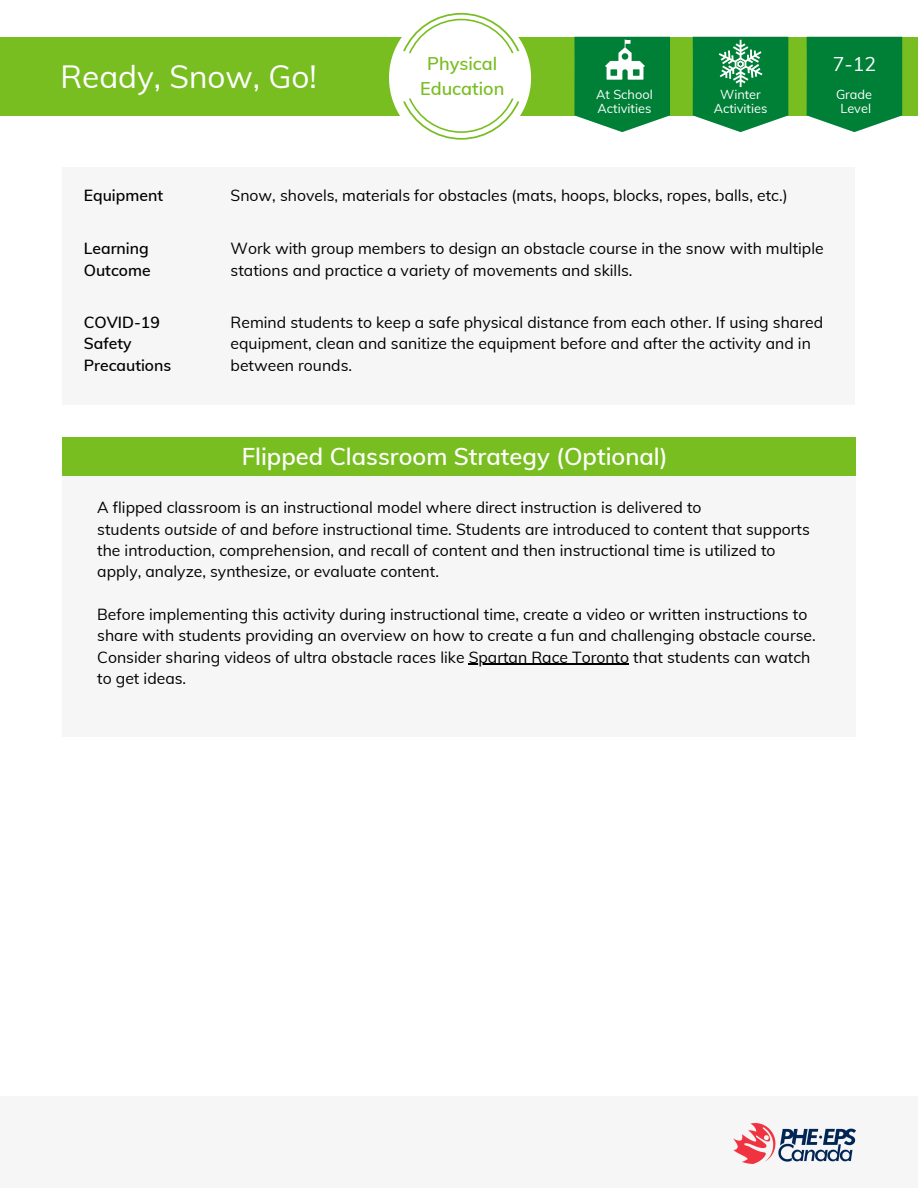
<style>
.page{position:relative;width:918px;height:1188px;background:#fff}
.page>*{position:absolute;margin:0;border:0;box-sizing:border-box;transform-origin:0 0}
.t1{font:31.5px "Muli";color:#fff}
.t2{font:600 23.7px "Muli";color:#fff}
.t3{font:19.5px "Muli";color:#fff}
.t4{font:600 18px "Muli";color:#78be20}
.t5{font:15.75px/21.3px "Muli";color:#000}
.t6{font:600 15.75px/21.3px "Muli";color:#000}
.t7{font:12.75px "Muli";color:#fff}
.s1{font-style:italic}
</style>
<div class="page">
<div style="left:62px;top:475px;width:793px;height:261px;background:#f6f6f6"></div>
<div style="left:62px;top:437px;width:794px;height:38px;background:#78be20"></div>
<div style="left:0;top:1096px;width:918px;height:92px;background:#f6f6f6"></div>
<img style="left:734px;top:1123px;width:121px;height:41px">
<div style="left:62px;top:167px;width:793px;height:237px;background:#f6f6f6"></div>
<div style="left:0;top:37px;width:918px;height:79px;background:#78be20"></div>
<svg style="left:807px;top:37px;width:95px;height:95px;background:#158a48"></svg>
<svg style="left:389px;top:12px;width:142px;height:128px"></svg>
<svg style="left:574px;top:37px;width:96px;height:95px;background:#1d8e4d"></svg>
<img style="left:601px;top:37px;width:47px;height:47px">
<hr style="left:469px;top:664px;width:160px;height:1px;background:#000">
<svg style="left:693px;top:37px;width:95px;height:95px;background:#279356"></svg>
<p class="t1" style="left:60px;top:56px;width:258px">Ready, Snow, Go!</p>
<p class="t4" style="left:427px;top:52px;width:71px">Physical</p>
<p class="t4" style="left:420px;top:77px;width:86px">Education</p>
<p class="t7" style="left:596px;top:86px;width:58px">At School</p>
<p class="t7" style="left:598px;top:100px;width:55px">Activities</p>
<p class="t7" style="left:720px;top:86px;width:42px">Winter</p>
<p class="t7" style="left:714px;top:100px;width:55px">Activities</p>
<p class="t3" style="left:833px;top:51px;width:45px">7-12</p>
<p class="t7" style="left:836px;top:86px;width:38px">Grade</p>
<p class="t7" style="left:840px;top:100px;width:32px">Level</p>
<p class="t6" style="left:84px;top:185px;width:81px">Equipment</p>
<p class="t6" style="left:84px;top:238px;width:67px">Learning</p>
<p class="t6" style="left:84px;top:259px;width:68px">Outcome</p>
<p class="t6" style="left:84px;top:311px;width:89px">COVID-19<br>Safety<br>Precautions</p>
<p class="t5" style="left:231px;top:185px;width:559px">Snow, shovels, materials for obstacles (mats, hoops, blocks, ropes, balls, etc.)</p>
<p class="t5" style="left:231px;top:238px;width:595px">Work with group members to design an obstacle course in the snow with multiple stations and practice a variety of movements and skills.</p>
<p class="t5" style="left:231px;top:311px;width:594px">Remind students to keep a safe physical distance from each other. If using shared equipment, clean and sanitize the equipment before and after the activity and in between rounds.</p>
<p class="t2" style="left:242px;top:441px;width:428px">Flipped Classroom Strategy (Optional)</p>
<p class="t5" style="left:97px;top:497px;width:714px">A flipped classroom is an instructional model where direct instruction is delivered to<br>students <span class="s1">outside of</span> and <span class="s1">before</span> instructional time. Students are introduced to content that supports the introduction, comprehension, and recall of content and then instructional time is utilized to apply, analyze, synthesize, or evaluate content.</p>
<p class="t5" style="left:97px;top:603px;width:720px">Before implementing this activity during instructional time, create a video or written instructions to share with students providing an overview on how to create a fun and challenging obstacle course.<br>Consider sharing videos of ultra obstacle races like Spartan Race Toronto that students can watch to get ideas.</p>
</div>
